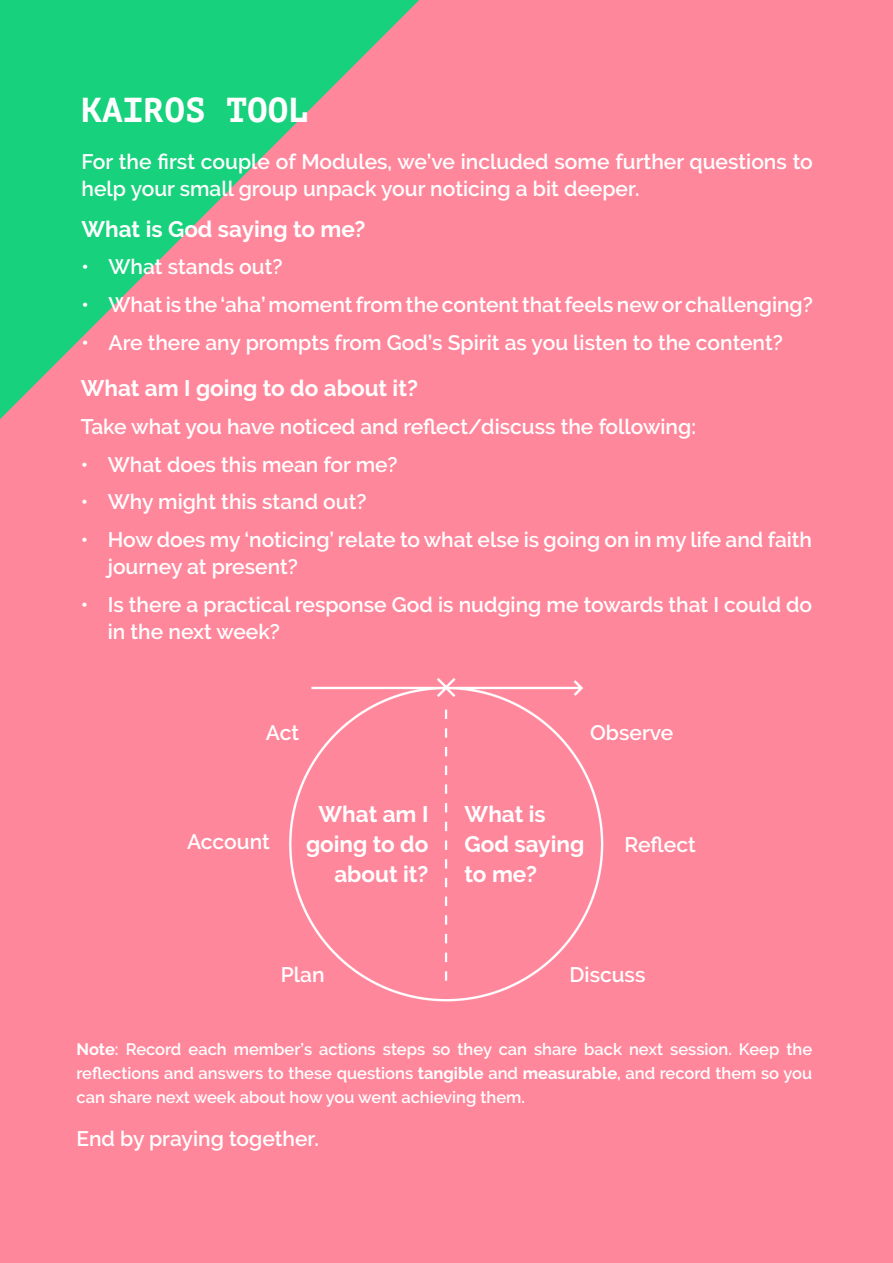
<style>
.page{position:relative;width:893px;height:1263px;background:#ff879c}
.page>*{position:absolute;margin:0;border:0;box-sizing:border-box;transform-origin:0 0}
.GD_Heading_1{font:700 34.5px "PT Mono";color:#fff}
.GD_Body_Highlight{font:700 22.5px/30px "Raleway";color:#fff}
.GD_Body_1{font:600 21px/27px "Raleway";color:#fff}
.GD_Body_1-2{font:600 16.5px/24px "Raleway";color:#fff;text-align:justify}
.s1{font-weight:700}
</style>
<div class="page">
<svg style="left:0;top:0;width:419px;height:419px"></svg>
<img style="left:289px;top:678px;width:315px;height:324px">
<p class="GD_Heading_1" style="left:82px;top:89px;width:229px">KAIROS TOOL</p>
<p class="GD_Body_1" style="left:82px;top:148px;width:733px">For the first couple of Modules, we’ve included some further questions to help your small group unpack your noticing a bit deeper.</p>
<p class="GD_Body_Highlight" style="left:82px;top:214px;width:285px">What is God saying to me?</p>
<p class="GD_Body_1" style="left:82px;top:253px;width:203px">• What stands out?</p>
<p class="GD_Body_1" style="left:82px;top:291px;width:733px">• What is the ‘aha’ moment from the content that feels new or challenging?</p>
<p class="GD_Body_1" style="left:82px;top:329px;width:703px">• Are there any prompts from God’s Spirit as you listen to the content?</p>
<p class="GD_Body_Highlight" style="left:81px;top:373px;width:339px">What am I going to do about it?</p>
<p class="GD_Body_1" style="left:81px;top:413px;width:617px">Take what you have noticed and reflect/discuss the following:</p>
<p class="GD_Body_1" style="left:81px;top:451px;width:318px">• What does this mean for me?</p>
<p class="GD_Body_1" style="left:81px;top:488px;width:287px">• Why might this stand out?</p>
<p class="GD_Body_1" style="left:108px;top:526px;width:706px;text-indent:-27px">• How does my ‘noticing’ relate to what else is going on in my life and faith journey at present?</p>
<p class="GD_Body_1" style="left:108px;top:591px;width:706px;text-indent:-27px">• Is there a practical response God is nudging me towards that I could do in the next week?</p>
<p class="GD_Body_1" style="left:266px;top:719px;width:35px">Act</p>
<p class="GD_Body_1" style="left:590px;top:719px;width:85px">Observe</p>
<p class="GD_Body_1" style="left:187px;top:828px;width:84px">Account</p>
<p class="GD_Body_Highlight" style="left:306px;top:800px;width:124px;text-align:right">What am I going to do about it?</p>
<p class="GD_Body_Highlight" style="left:465px;top:800px;width:121px">What is<br>God saying to me?</p>
<p class="GD_Body_1" style="left:625px;top:831px;width:73px">Reflect</p>
<p class="GD_Body_1" style="left:281px;top:961px;width:45px">Plan</p>
<p class="GD_Body_1" style="left:570px;top:961px;width:77px">Discuss</p>
<p class="GD_Body_1-2" style="left:77px;top:1037px;width:737px"><span class="s1">Note</span>: Record each member’s actions steps so they can share back next session. Keep the reflections and answers to these questions <span class="s1">tangible</span> and <span class="s1">measurable</span>, and record them so you can share next week about how you went achieving them.</p>
<p class="GD_Body_1" style="left:77px;top:1125px;width:244px">End by praying together.</p>
</div>
